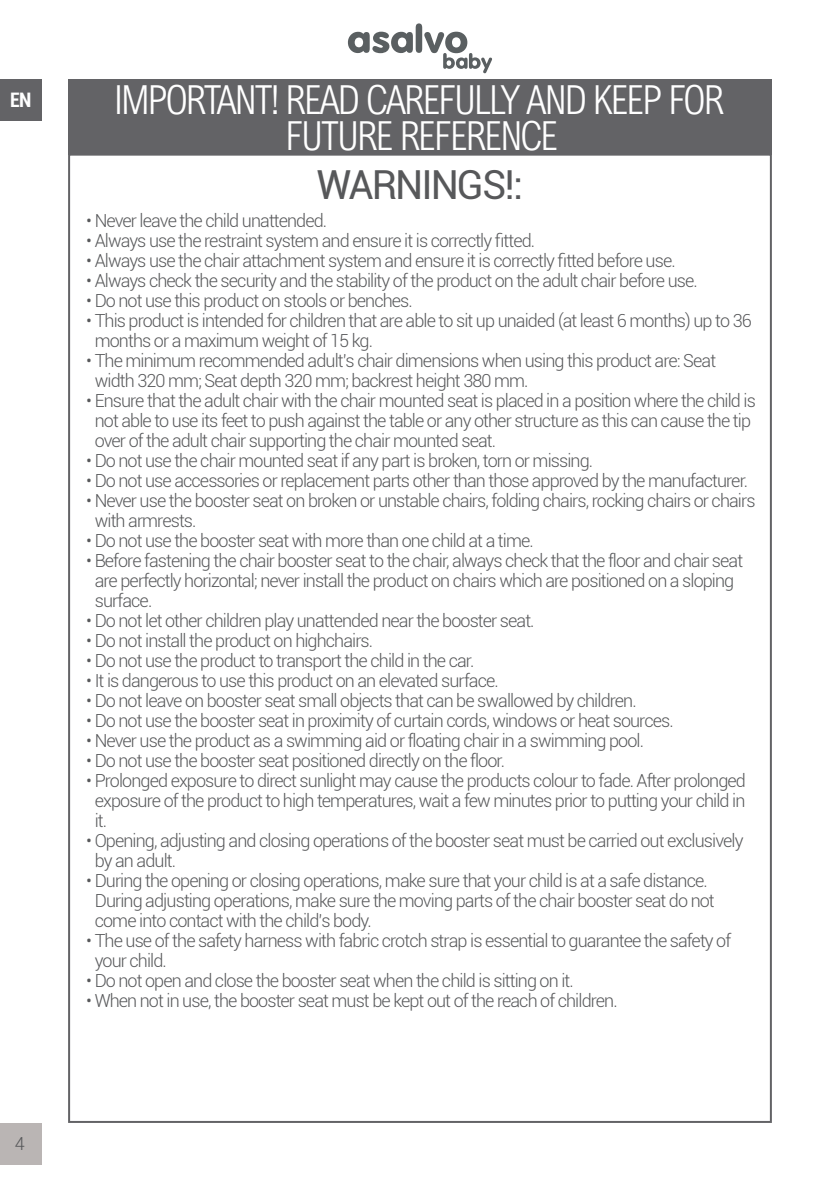
<style>
.page{position:relative;width:840px;height:1191px;background:#fff}
.page>*{position:absolute;margin:0;border:0;box-sizing:border-box;transform-origin:0 0}
.t1{font:300 40px/36px "Arial Nova Cond";letter-spacing:-.05em;color:#fff;text-align:center}
.t2{font:40px "Roboto";letter-spacing:-.05em;color:#57585a}
.t3{font:700 condensed 20px "Roboto";color:#fff}
.t4{font:300 18px/20px "Roboto";letter-spacing:-.05em;color:#57585a}
</style>
<div class="page">
<div style="left:0;top:1123px;width:42px;height:41px;background:#bab5b4"></div>
<svg style="left:348px;top:23px;width:144px;height:50px"></svg>
<div style="left:0;top:79px;width:42px;height:42px;background:#636366"></div>
<div style="left:68px;top:79px;width:703px;height:76px;background:#636366"></div>
<p class="t3" style="left:10px;top:86px;width:23px">EN</p>
<p class="t4" style="left:15px;top:1132px;width:11px">4</p>
<h1 class="t1" style="left:114px;top:81px;width:611px">IMPORTANT! READ CAREFULLY AND KEEP FOR<br>FUTURE REFERENCE</h1>
<h1 class="t2" style="left:316px;top:156px;width:208px">WARNINGS!:</h1>
<p class="t4" style="left:86px;top:210px;width:242px">• Never leave the child unattended.</p>
<p class="t4" style="left:86px;top:230px;width:450px">• Always use the restraint system and ensure it is correctly fitted.</p>
<p class="t4" style="left:86px;top:250px;width:590px">• Always use the chair attachment system and ensure it is correctly fitted before use.</p>
<p class="t4" style="left:86px;top:270px;width:612px">• Always check the security and the stability of the product on the adult chair before use.</p>
<p class="t4" style="left:86px;top:290px;width:328px">• Do not use this product on stools or benches.</p>
<p class="t4" style="left:95px;top:310px;width:658px;text-indent:-8px">• This product is intended for children that are able to sit up unaided (at least 6 months) up to 36 months or a maximum weight of 15 kg.</p>
<p class="t4" style="left:95px;top:350px;width:622px;text-indent:-8px">• The minimum recommended adult’s chair dimensions when using this product are: Seat width 320 mm; Seat depth 320 mm; backrest height 380 mm.</p>
<p class="t4" style="left:95px;top:390px;width:662px;text-indent:-8px">• Ensure that the adult chair with the chair mounted seat is placed in a position where the child is not able to use its feet to push against the table or any other structure as this can cause the tip over of the adult chair supporting the chair mounted seat.</p>
<p class="t4" style="left:86px;top:450px;width:508px">• Do not use the chair mounted seat if any part is broken, torn or missing.</p>
<p class="t4" style="left:86px;top:470px;width:663px">• Do not use accessories or replacement parts other than those approved by the manufacturer.</p>
<p class="t4" style="left:95px;top:490px;width:662px;text-indent:-8px">• Never use the booster seat on broken or unstable chairs, folding chairs, rocking chairs or chairs with armrests.</p>
<p class="t4" style="left:86px;top:530px;width:449px">• Do not use the booster seat with more than one child at a time.</p>
<p class="t4" style="left:95px;top:550px;width:649px;text-indent:-8px">• Before fastening the chair booster seat to the chair, always check that the floor and chair seat are perfectly horizontal; never install the product on chairs which are positioned on a sloping surface.</p>
<p class="t4" style="left:86px;top:610px;width:449px">• Do not let other children play unattended near the booster seat.</p>
<p class="t4" style="left:86px;top:630px;width:288px">• Do not install the product on highchairs.</p>
<p class="t4" style="left:86px;top:650px;width:389px">• Do not use the product to transport the child in the car.</p>
<p class="t4" style="left:86px;top:670px;width:414px">• It is dangerous to use this product on an elevated surface.</p>
<p class="t4" style="left:86px;top:690px;width:551px">• Do not leave on booster seat small objects that can be swallowed by children.</p>
<p class="t4" style="left:86px;top:710px;width:588px">• Do not use the booster seat in proximity of curtain cords, windows or heat sources.</p>
<p class="t4" style="left:86px;top:730px;width:559px">• Never use the product as a swimming aid or floating chair in a swimming pool.</p>
<p class="t4" style="left:86px;top:750px;width:420px">• Do not use the booster seat positioned directly on the floor.</p>
<p class="t4" style="left:95px;top:770px;width:652px;text-align:justify;text-indent:-8px">• Prolonged exposure to direct sunlight may cause the products colour to fade. After prolonged exposure of the product to high temperatures, wait a few minutes prior to putting your child in it.</p>
<p class="t4" style="left:95px;top:830px;width:650px;text-indent:-8px">• Opening, adjusting and closing operations of the booster seat must be carried out exclusively by an adult.</p>
<p class="t4" style="left:95px;top:870px;width:621px;text-indent:-8px">• During the opening or closing operations, make sure that your child is at a safe distance.<br>During adjusting operations, make sure the moving parts of the chair booster seat do not come into contact with the child’s body.</p>
<p class="t4" style="left:95px;top:930px;width:637px;text-indent:-8px">• The use of the safety harness with fabric crotch strap is essential to guarantee the safety of your child.</p>
<p class="t4" style="left:86px;top:970px;width:488px">• Do not open and close the booster seat when the child is sitting on it.</p>
<p class="t4" style="left:86px;top:990px;width:532px">• When not in use, the booster seat must be kept out of the reach of children.</p>
</div>
